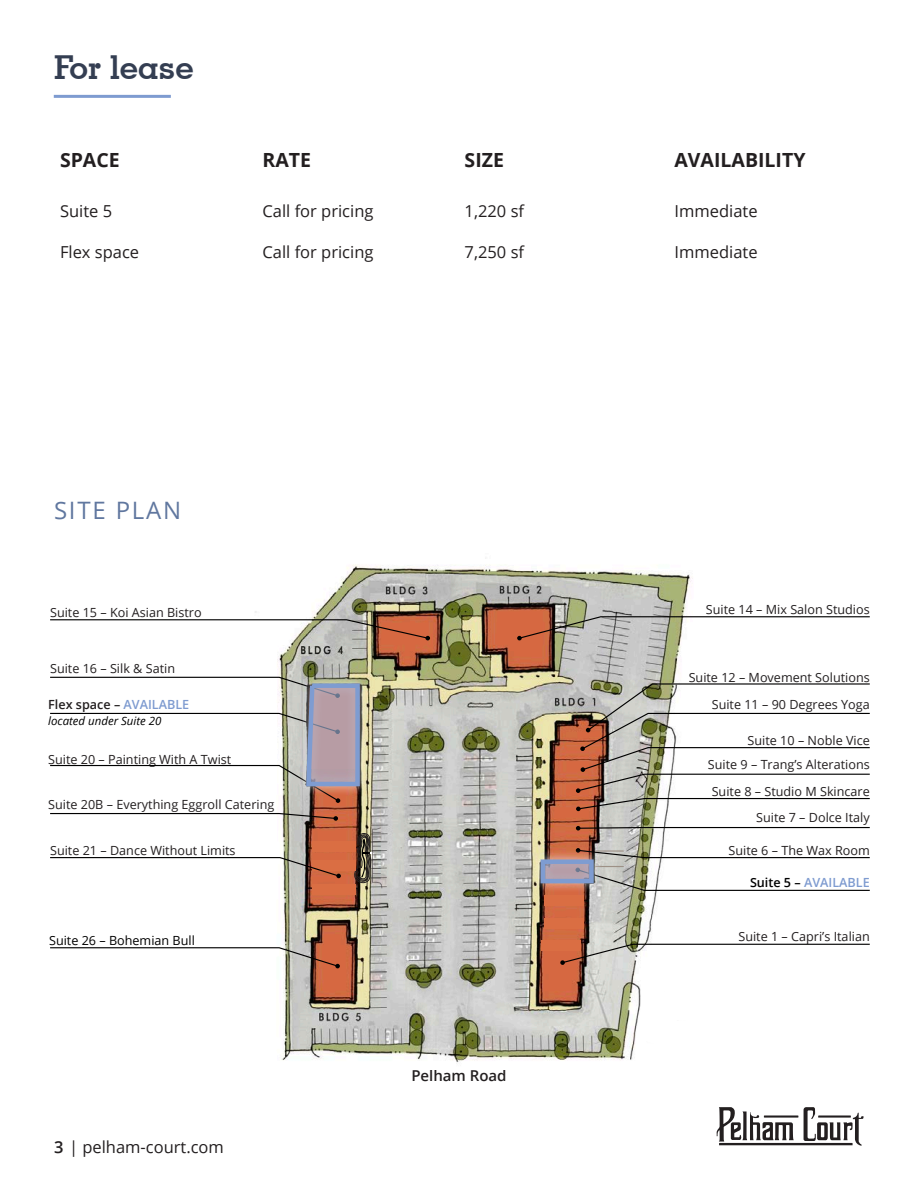
<style>
.page{position:relative;width:918px;height:1188px;background:#fff}
.page>*{position:absolute;margin:0;border:0;box-sizing:border-box;transform-origin:0 0}
.section_titles{font:700 33px "Geometric Slab 703 BT";color:#343e52}
.section_subtitles2{font:24px "Open Sans";letter-spacing:.075em;color:#60779f}
.table_titles{font:700 19.5px "Open Sans";color:#231f20}
.table_data{font:16.5px "Open Sans";color:#231f20}
.graph_axis{font:600 15px "Open Sans";color:#231f20}
.Suite_info{font:12.6px "Open Sans";color:#231f20}
.table_data-2{font:12.6px "Open Sans";color:#000}
.Suite_info-2{font:600 12.6px "Open Sans";color:#231f20}
.Suite_info-3{font:600 12.6px "Open Sans";color:#7e9bd0}
.Suite_note{font:italic 11.4px "Open Sans";color:#000}
.s1{color:#7e9bd0}
.s2{font-weight:600}
.s3{color:#000}
</style>
<div class="page">
<img style="left:255px;top:558px;width:438px;height:505px">
<svg style="left:517px;top:616px;width:353px;height:24px"></svg>
<svg style="left:354px;top:827px;width:28px;height:62px;background:#7e756a"></svg>
<svg style="left:50px;top:619px;width:380px;height:21px"></svg>
<div style="left:542px;top:940px;width:39px;height:11px;background:#da6e43"></div>
<svg style="left:50px;top:812px;width:288px;height:9px"></svg>
<div style="left:312px;top:841px;width:44px;height:11px;background:#da6e43"></div>
<div style="left:312px;top:861px;width:44px;height:10px;background:#da6e43"></div>
<div style="left:312px;top:884px;width:44px;height:11px;background:#da6e43"></div>
<svg style="left:50px;top:856px;width:291px;height:22px"></svg>
<svg style="left:50px;top:947px;width:290px;height:21px"></svg>
<div style="left:545px;top:895px;width:39px;height:11px;background:#da6e43"></div>
<div style="left:545px;top:918px;width:39px;height:10px;background:#da6e43"></div>
<svg style="left:560px;top:683px;width:310px;height:362px"></svg>
<div style="left:656px;top:1021px;width:47px;height:49px;background:#fff"></div>
<div style="left:531px;top:850px;width:72px;height:43px;background:#fff;opacity:.75"></div>
<svg style="left:546px;top:864px;width:43px;height:14px"></svg>
<div style="left:541px;top:859px;width:53px;height:24px;border:4px solid #7e9cd1"></div>
<div style="left:297px;top:674px;width:72px;height:122px;background:#fff;opacity:.75"></div>
<svg style="left:50px;top:676px;width:312px;height:127px"></svg>
<hr style="left:54px;top:95px;width:117px;height:3px;background:#7e9bd0">
<svg style="left:717px;top:1107px;width:147px;height:39px"></svg>
<p class="section_titles" style="left:54px;top:47px;width:141px">For lease</p>
<p class="table_titles" style="left:60px;top:146px;width:61px">SPACE</p>
<p class="table_titles" style="left:263px;top:146px;width:50px">RATE</p>
<p class="table_titles" style="left:465px;top:146px;width:41px">SIZE</p>
<p class="table_titles" style="left:675px;top:146px;width:133px">AVAILABILITY</p>
<p class="table_data" style="left:60px;top:200px;width:54px">Suite 5</p>
<p class="table_data" style="left:263px;top:200px;width:113px">Call for pricing</p>
<p class="table_data" style="left:465px;top:200px;width:61px">1,220 sf</p>
<p class="table_data" style="left:675px;top:200px;width:85px">Immediate</p>
<p class="table_data" style="left:60px;top:241px;width:81px">Flex space</p>
<p class="table_data" style="left:263px;top:241px;width:113px">Call for pricing</p>
<p class="table_data" style="left:465px;top:241px;width:61px">7,250 sf</p>
<p class="table_data" style="left:675px;top:241px;width:85px">Immediate</p>
<p class="section_subtitles2" style="left:54px;top:494px;width:129px">SITE PLAN</p>
<p class="Suite_info" style="left:50px;top:604px;width:153px">Suite 15 – Koi Asian Bistro</p>
<p class="Suite_info" style="left:50px;top:659px;width:126px">Suite 16 – Silk &amp; Satin</p>
<p class="Suite_info" style="left:706px;top:601px;width:165px">Suite 14 – Mix Salon Studios</p>
<p class="Suite_info" style="left:689px;top:668px;width:183px">Suite 12 – Movement Solutions</p>
<p class="Suite_info-2" style="left:48px;top:696px;width:143px">Flex space – <span class="s1">AVAILABLE</span></p>
<p class="Suite_info" style="left:712px;top:696px;width:160px">Suite 11 – 90 Degrees Yoga</p>
<p class="Suite_note" style="left:48px;top:714px;width:115px">located under Suite 20</p>
<p class="Suite_info" style="left:48px;top:750px;width:185px">Suite 20 – Painting With A Twist</p>
<p class="Suite_info" style="left:48px;top:796px;width:228px">Suite 20B – Everything Eggroll Catering</p>
<p class="Suite_info" style="left:50px;top:842px;width:187px">Suite 21 – Dance Without Limits</p>
<p class="table_data-2" style="left:49px;top:932px;width:147px">Suite 26 – Bohemian Bull</p>
<h3 class="table_data" style="left:54px;top:1135px;width:171px"><span class="s2">3</span> | pelham-court.com</h3>
<p class="graph_axis" style="left:411px;top:1065px;width:97px">Pelham Road</p>
<p class="Suite_info" style="left:748px;top:732px;width:124px">Suite 10 – Noble Vice</p>
<p class="Suite_info" style="left:708px;top:755px;width:163px">Suite 9 – Trang’s Alterations</p>
<p class="Suite_info" style="left:712px;top:783px;width:160px">Suite 8 – Studio M Skincare</p>
<p class="Suite_info" style="left:756px;top:809px;width:115px">Suite 7 – Dolce Italy</p>
<p class="Suite_info" style="left:729px;top:842px;width:143px">Suite 6 – The Wax Room</p>
<p class="Suite_info-3" style="left:750px;top:874px;width:121px"><span class="s3">Suite 5 –</span> AVAILABLE</p>
<p class="Suite_info" style="left:738px;top:928px;width:133px">Suite 1 – Capri’s Italian</p>
</div>
